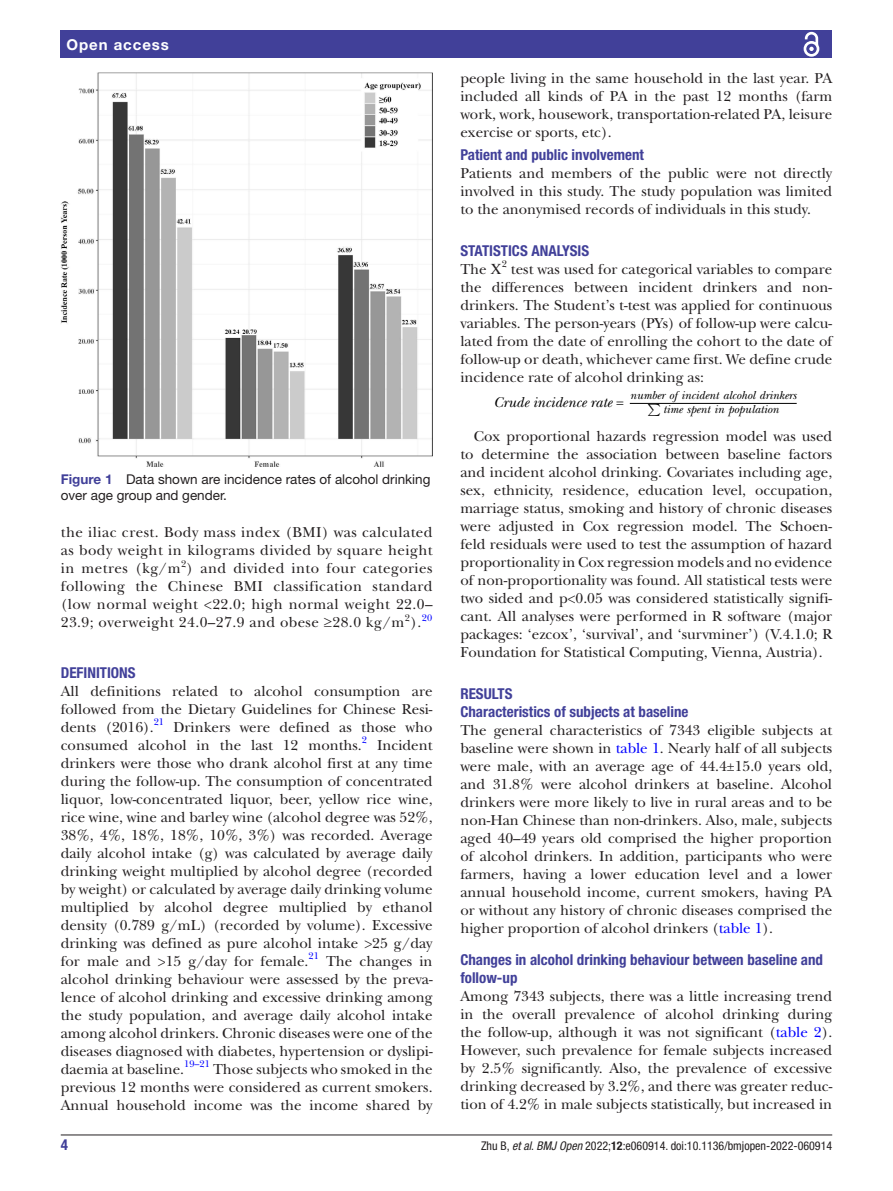
<style>
.page{position:relative;width:893px;height:1191px;background:#fff}
.page>*{position:absolute;margin:0;border:0;box-sizing:border-box;transform-origin:0 0}
.t1{font:15px/18px "New Baskerville";color:#231f20;text-align:justify}
.t2{font:700 condensed 15px/18px "Helvetica Neue LT Std";color:#414099}
.t3{font:italic 15px "New Baskerville";color:#000}
.t4{font:700 15px "Helvetica Neue LT Std";letter-spacing:.065em;color:#fff}
.t5{font:13.5px/16.2px "Helvetica Neue LT Std";color:#231f20}
.t6{font:condensed 12px "Helvetica Neue LT Std";color:#231f20}
.t7{font:italic 12px "New Baskerville";color:#000}
.t8{font:12px "CMEX8";color:#000}
.t9{font:9.9px "New Baskerville";color:#00f}
.t10{font:9.9px "New Baskerville";color:#231f20}
.s1{font-weight:700;color:#414099}
.s2{font-style:normal}
.s3{color:#00f}
.s4{font-style:italic}
.s5{font-weight:700}
</style>
<div class="page">
<hr style="left:61px;top:1134px;width:771px;height:1px;background:#231f20">
<div style="left:61px;top:31px;width:771px;height:27px;background:#414099"></div>
<svg style="left:803px;top:31px;width:17px;height:26px"></svg>
<img style="left:61px;top:73px;width:372px;height:393px">
<hr style="left:630px;top:403px;width:167px;height:1px;background:#000">
<p class="t4" style="left:66px;top:35px;width:104px">Open access</p>
<p class="t5" style="left:61px;top:471px;width:371px"><span class="s1">Figure 1</span> Data shown are incidence rates of alcohol drinking over age group and gender.</p>
<p class="t1" style="left:61px;top:523px;width:373px">the iliac crest. Body mass index (BMI) was calculated as body weight in kilograms divided by square height in metres (kg/m ) and divided into four categories</p>
<p class="t10" style="left:181px;top:557px;width:7px">2</p>
<p class="t1" style="left:61px;top:577px;width:373px">following the Chinese BMI classification standard (low normal weight &lt;22.0; high normal weight 22.0– 23.9; overweight 24.0–27.9 and obese ≥28.0 kg/m ).</p>
<p class="t10" style="left:405px;top:611px;width:7px">2</p>
<p class="t9" style="left:422px;top:611px;width:12px">20</p>
<p class="t2" style="left:61px;top:663px;width:76px">Definitions</p>
<p class="t1" style="left:61px;top:682px;width:373px">All definitions related to alcohol consumption are followed from the Dietary Guidelines for Chinese Resi&shy;dents (2016).</p>
<p class="t9" style="left:154px;top:716px;width:12px">21</p>
<p class="t1" style="left:61px;top:718px;width:373px;text-indent:113px">Drinkers were defined as those who consumed alcohol in the last 12 months.</p>
<p class="t9" style="left:362px;top:734px;width:7px">2</p>
<p class="t1" style="left:61px;top:736px;width:373px;text-indent:316px">Incident drinkers were those who drank alcohol first at any time during the follow-up. The consumption of concentrated liquor, low-concentrated liquor, beer, yellow rice wine, rice wine, wine and barley wine (alcohol degree was 52%, 38%, 4%, 18%, 18%, 10%, 3%) was recorded. Average daily alcohol intake (g) was calculated by average daily drinking weight multiplied by alcohol degree (recorded by weight) or calculated by average daily drinking volume multiplied by alcohol degree multiplied by ethanol density (0.789 g/mL) (recorded by volume). Excessive drinking was defined as pure alcohol intake &gt;25 g/day for male and &gt;15 g/day for female.<sup>21</sup></p>
<p class="t1" style="left:61px;top:952px;width:373px;text-indent:265px">The changes in alcohol drinking behaviour were assessed by the preva&shy;lence of alcohol drinking and excessive drinking among the study population, and average daily alcohol intake among alcohol drinkers. Chronic diseases were one of the diseases diagnosed with diabetes, hypertension or dyslipi&shy;daemia at baseline.</p>
<p class="t9" style="left:184px;top:1058px;width:27px">19–21</p>
<p class="t1" style="left:61px;top:1060px;width:373px;text-indent:152px">Those subjects who smoked in the previous 12 months were considered as current smokers.<br>Annual household income was the income shared by</p>
<p class="t1" style="left:460px;top:69px;width:373px">people living in the same household in the last year. PA included all kinds of PA in the past 12 months (farm work, work, housework, transportation-related PA, leisure exercise or sports, etc).</p>
<p class="t2" style="left:460px;top:145px;width:185px">Patient and public involvement</p>
<p class="t1" style="left:460px;top:164px;width:373px">Patients and members of the public were not directly involved in this study. The study population was limited to the anonymised records of individuals in this study.</p>
<p class="t2" style="left:460px;top:241px;width:130px">Statistics analysis</p>
<p class="t1" style="left:460px;top:260px;width:28px">The</p>
<p class="t10" style="left:502px;top:258px;width:7px">2</p>
<p class="t1" style="left:460px;top:260px;width:373px;text-indent:51px">test was used for categorical variables to compare the differences between incident drinkers and non&shy;drinkers. The Student’s t-test was applied for continuous variables. The person-years (PYs) of follow-up were calcu&shy;lated from the date of enrolling the cohort to the date of follow-up or death, whichever came first. We define crude incidence rate of alcohol drinking as:</p>
<p class="t3" style="left:494px;top:393px;width:132px">Crude incidence rate <span class="s2">=</span></p>
<p class="t7" style="left:630px;top:388px;width:168px">number of incident alcohol drinkers</p>
<p class="t8" style="left:648px;top:393px;width:15px">∑</p>
<p class="t7" style="left:663px;top:402px;width:117px">time spent in population</p>
<p class="t1" style="left:460px;top:427px;width:373px;text-indent:14px">Cox proportional hazards regression model was used to determine the association between baseline factors and incident alcohol drinking. Covariates including age, sex, ethnicity, residence, education level, occupation, marriage status, smoking and history of chronic diseases were adjusted in Cox regression model. The Schoen&shy;feld residuals were used to test the assumption of hazard proportionality in Cox regression models and no evidence of non-proportionality was found. All statistical tests were two sided and p&lt;0.05 was considered statistically signifi&shy;cant. All analyses were performed in R software (major packages: ‘ezcox’, ‘survival’, and ‘survminer’) (V.4.1.0; R Foundation for Statistical Computing, Vienna, Austria).</p>
<p class="t2" style="left:460px;top:685px;width:230px">Results<br>Characteristics of subjects at baseline</p>
<p class="t1" style="left:460px;top:721px;width:373px">The general characteristics of 7343 eligible subjects at baseline were shown in <span class="s3">table 1</span>. Nearly half of all subjects were male, with an average age of 44.4±15.0 years old, and 31.8% were alcohol drinkers at baseline. Alcohol drinkers were more likely to live in rural areas and to be non-Han Chinese than non-drinkers. Also, male, subjects aged 40–49 years old comprised the higher proportion of alcohol drinkers. In addition, participants who were farmers, having a lower education level and a lower annual household income, current smokers, having PA or without any history of chronic diseases comprised the higher proportion of alcohol drinkers (<span class="s3">table 1</span>).</p>
<p class="t2" style="left:460px;top:950px;width:364px">Changes in alcohol drinking behaviour between baseline and follow-up</p>
<p class="t1" style="left:460px;top:987px;width:373px">Among 7343 subjects, there was a little increasing trend in the overall prevalence of alcohol drinking during the follow-up, although it was not significant (<span class="s3">table 2</span>).<br>However, such prevalence for female subjects increased by 2.5% significantly. Also, the prevalence of excessive drinking decreased by 3.2%, and there was greater reduc&shy;tion of 4.2% in male subjects statistically, but increased in</p>
<p class="t2" style="left:61px;top:1135px;width:9px">4</p>
<p class="t6" style="left:481px;top:1138px;width:353px">Zhu B, <span class="s4">et al</span>. <span class="s4">BMJ Open</span> 2022;<span class="s5">12</span>:e060914. doi:10.1136/bmjopen-2022-060914</p>
</div>
